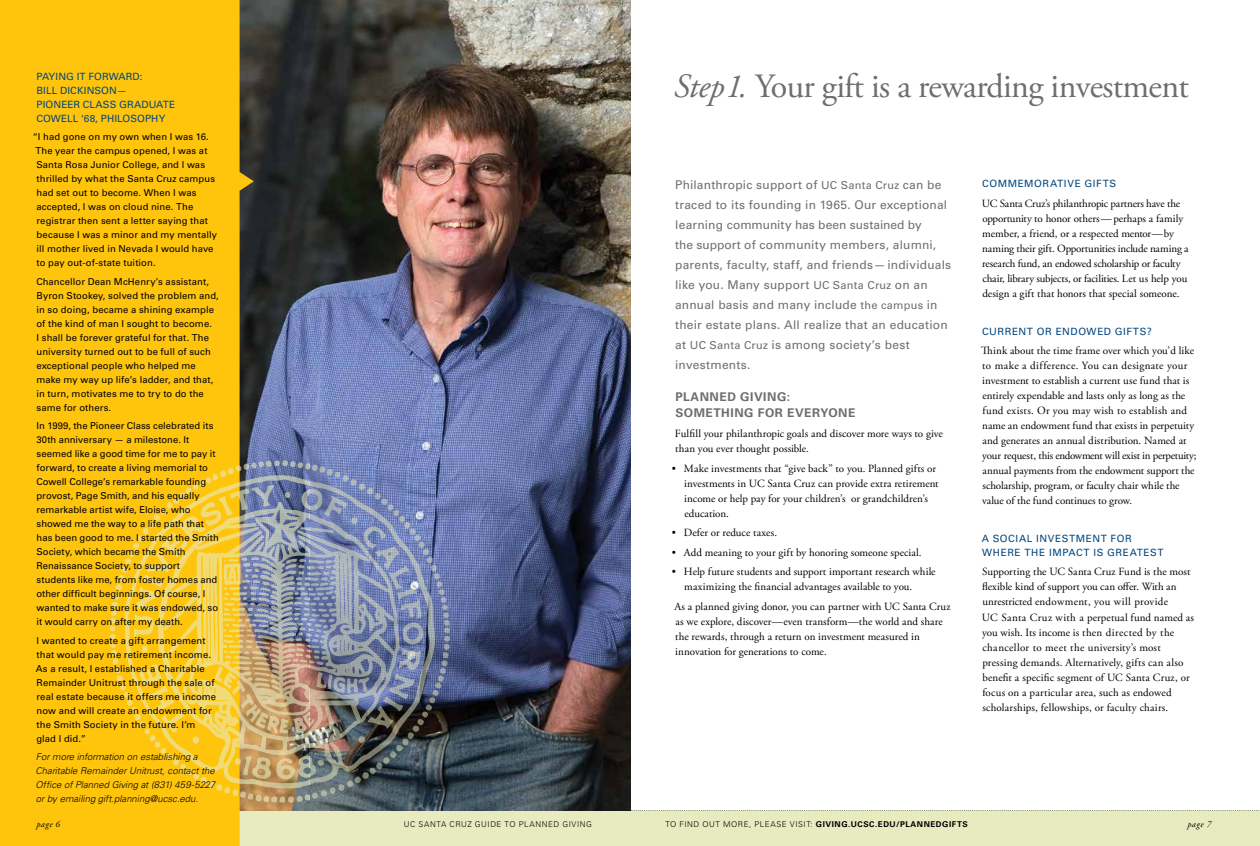
<style>
.page{position:relative;width:1260px;height:846px;background:#fff}
.page>*{position:absolute;margin:0;border:0;box-sizing:border-box;transform-origin:0 0}
.t1{font:34px "Adobe Garamond Pro";letter-spacing:-.02em;color:#6d6e71}
.t2{font:12px/20px "Univers LT Std";letter-spacing:.015em;color:#6d6e71}
.t3{font:700 12px/16px "Univers LT Std";letter-spacing:.045em;color:#6d6e71}
.t4{font:11px/15px "Adobe Garamond Pro";letter-spacing:.005em;color:#000}
.t5{font:10px/14px "Univers LT Std";letter-spacing:.01em;color:#00467f}
.t6{font:10px/14px "Univers LT Std";letter-spacing:.06em;color:#00467f}
.t7{font:10px "Univers LT Std";letter-spacing:.055em;color:#00467f}
.t8{font:9.5px/14px "Univers LT Std";letter-spacing:.005em;color:#000}
.t9{font:italic 300 9.5px/14px "Univers LT Std";letter-spacing:.005em;color:#000}
.t10{font:italic 9px "Adobe Garamond Pro";letter-spacing:.055em;color:#000}
.t11{font:700 8px "Univers LT Std";letter-spacing:.07em;color:#000}
.t12{font:300 8px "Univers LT Std";letter-spacing:.07em;color:#000}
.s1{font-style:italic}
.s2{font-size:11px}
.s3{font-weight:300}
</style>
<div class="page">
<div style="left:208px;top:811px;width:1052px;height:35px;background:#e8ebbf"></div>
<svg style="left:631px;top:810px;width:629px;height:1px"></svg>
<img style="left:254px;top:0;width:377px;height:811px">
<div style="left:0;top:0;width:254px;height:846px;background:#ffc40c"></div>
<img style="left:102px;top:452px;width:358px;height:359px">
<p class="t5" style="left:36px;top:69px;width:140px">PAYING IT FORWARD:<br>BILL DICKINSON—<br>PIONEER CLASS GRADUATE<br>COWELL ‘68, PHILOSOPHY</p>
<p class="t8" style="left:33px;top:130px;width:186px">“I had gone on my own when I was 16.<br>The year the campus opened, I was at Santa Rosa Junior College, and I was thrilled by what the Santa Cruz campus had set out to become. When I was accepted, I was on cloud nine. The registrar then sent a letter saying that because I was a minor and my mentally ill mother lived in Nevada I would have to pay out-of-state tuition.</p>
<p class="t8" style="left:36px;top:274px;width:184px">Chancellor Dean McHenry’s assistant, Byron Stookey, solved the problem and, in so doing, became a shining example of the kind of man I sought to become.<br>I shall be forever grateful for that. The university turned out to be full of such exceptional people who helped me make my way up life’s ladder, and that, in turn, motivates me to try to do the same for others.</p>
<p class="t8" style="left:36px;top:419px;width:184px">In 1999, the Pioneer Class celebrated its 30th anniversary — a milestone. It seemed like a good time for me to pay it forward, to create a living memorial to Cowell College’s remarkable founding provost, Page Smith, and his equally remarkable artist wife, Eloise, who showed me the way to a life path that has been good to me. I started the Smith Society, which became the Smith Renaissance Society, to support students like me, from foster homes and other difficult beginnings. Of course, I wanted to make sure it was endowed, so it would carry on after my death.</p>
<p class="t8" style="left:36px;top:633px;width:182px">I wanted to create a gift arrangement that would pay me retirement income.<br>As a result, I established a Charitable Remainder Unitrust through the sale of real estate because it offers me income now and will create an endowment for the Smith Society in the future. I’m glad I did.”</p>
<p class="t9" style="left:36px;top:750px;width:181px">For more information on establishing a Charitable Remainder Unitrust, contact the Office of Planned Giving at (831) 459-5227 or by emailing gift.planning@ucsc.edu.</p>
<p class="t10" style="left:36px;top:819px;width:25px">page 6</p>
<p class="t12" style="left:404px;top:819px;width:190px">UC SANTA CRUZ GUIDE TO PLANNED GIVING</p>
<h1 class="t1" style="left:674px;top:65px;width:517px"><span class="s1">Step 1.</span> Your gift is a rewarding investment</h1>
<p class="t2" style="left:675px;top:175px;width:278px">Philanthropic support of <span class="s2">UC Santa Cruz</span> can be traced to its founding in 1965. Our exceptional learning community has been sustained by<br>the support of community members, alumni, parents, faculty, staff, and friends—individuals like you. Many support <span class="s2">UC Santa Cruz</span> on an annual basis and many include <span class="s2">the campus</span> in their estate plans. All realize that an education at <span class="s2">UC Santa Cruz</span> is among society’s best investments.</p>
<p class="t3" style="left:675px;top:389px;width:182px">PLANNED GIVING:<br>SOMETHING FOR EVERYONE</p>
<p class="t4" style="left:675px;top:427px;width:269px">Fulfill your philanthropic goals and discover more ways to give than you ever thought possible.</p>
<p class="t4" style="left:684px;top:461px;width:256px;text-indent:-12px">• Make investments that “give back” to you. Planned gifts or investments in UC Santa Cruz can provide extra retirement income or help pay for your children’s or grandchildren’s education.</p>
<p class="t4" style="left:672px;top:526px;width:107px">• Defer or reduce taxes.</p>
<p class="t4" style="left:672px;top:545px;width:251px">• Add meaning to your gift by honoring someone special.</p>
<p class="t4" style="left:684px;top:565px;width:253px;text-indent:-13px">• Help future students and support important research while maximizing the financial advantages available to you.</p>
<p class="t4" style="left:674px;top:599px;width:278px">As a planned giving donor, you can partner with UC Santa Cruz as we explore, discover—even transform—the world and share the rewards, through a return on investment measured in innovation for generations to come.</p>
<p class="t6" style="left:982px;top:177px;width:136px">COMMEMORATIVE GIFTS</p>
<p class="t4" style="left:982px;top:196px;width:208px">UC Santa Cruz’s philanthropic partners have the opportunity to honor others— perhaps a family member, a friend, or a respected mentor—by naming their gift. Opportunities include naming a research fund, an endowed scholarship or faculty chair, library subjects, or facilities. Let us help you design a gift that honors that special someone.</p>
<p class="t7" style="left:982px;top:325px;width:171px">CURRENT OR ENDOWED GIFTS?</p>
<p class="t4" style="left:981px;top:343px;width:217px">Think about the time frame over which you’d like to make a difference. You can designate your investment to establish a current use fund that is entirely expendable and lasts only as long as the fund exists. Or you may wish to establish and name an endowment fund that exists in perpetuity and generates an annual distribution. Named at your request, this endowment will exist in perpetuity; annual payments from the endowment support the scholarship, program, or faculty chair while the value of the fund continues to grow.</p>
<p class="t6" style="left:982px;top:532px;width:183px">A SOCIAL INVESTMENT FOR<br>WHERE THE IMPACT IS GREATEST</p>
<p class="t4" style="left:982px;top:565px;width:214px">Supporting the UC Santa Cruz Fund is the most flexible kind of support you can offer. With an unrestricted endowment, you will provide<br>UC Santa Cruz with a perpetual fund named as you wish. Its income is then directed by the chancellor to meet the university’s most pressing demands. Alternatively, gifts can also benefit a specific segment of UC Santa Cruz, or focus on a particular area, such as endowed scholarships, fellowships, or faculty chairs.</p>
<p class="t11" style="left:665px;top:820px;width:304px"><span class="s3">TO FIND OUT MORE, PLEASE VISIT:</span> GIVING.UCSC.EDU/PLANNEDGIFTS</p>
<p class="t10" style="left:1187px;top:819px;width:25px">page 7</p>
</div>
